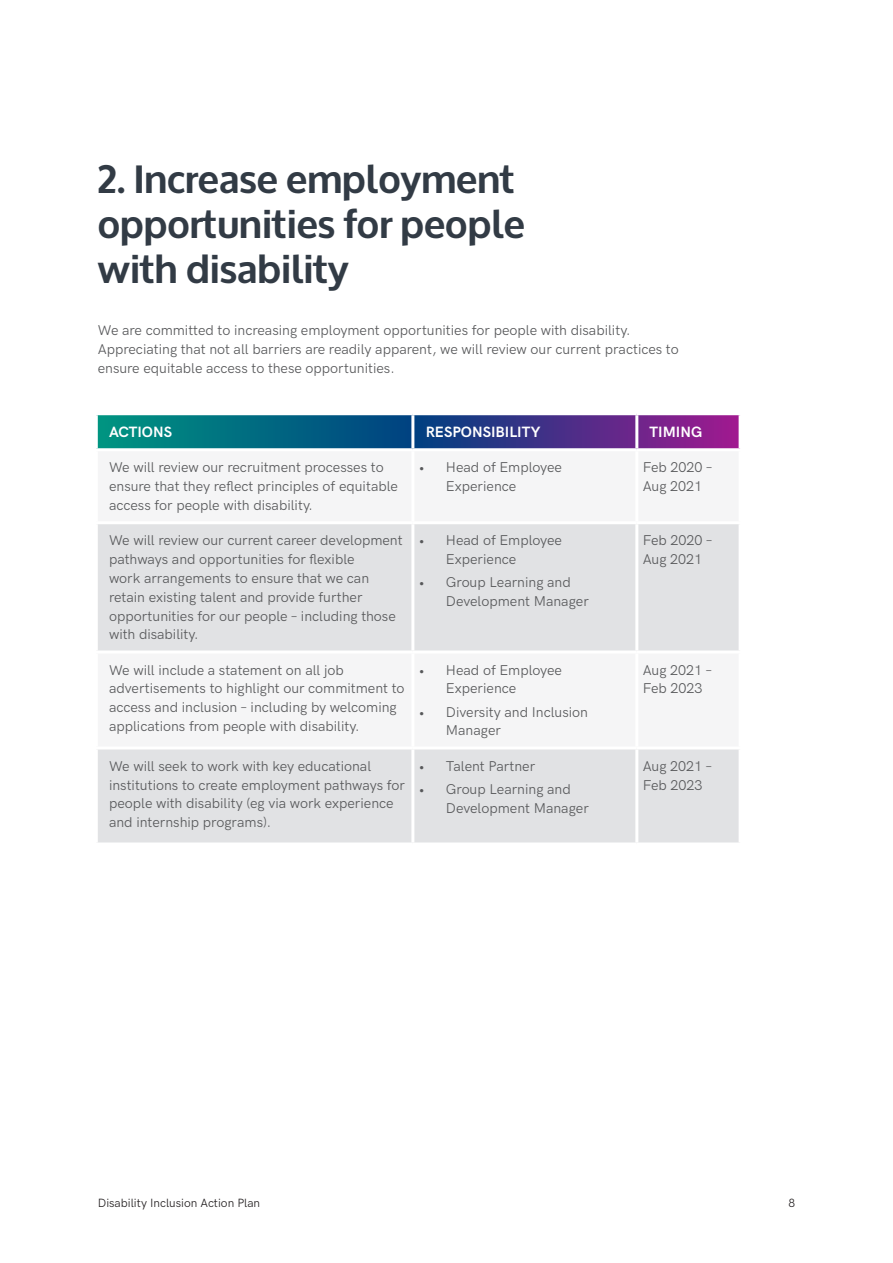
<style>
.page{position:relative;width:893px;height:1263px;background:#fff}
.page>*{position:absolute;margin:0;border:0;box-sizing:border-box;transform-origin:0 0}
.Heading2{font:700 39px/45px "Oxygen";color:#323b45}
.Body{font:700 15px "HK Grotesk";color:#fff}
.Body-2{font:14.25px/18.8px "HK Grotesk";color:#57585a}
.t1{font:12px "HK Grotesk";color:#231f20}
</style>
<div class="page">
<svg style="left:98px;top:415px;width:641px;height:33px;background:#294d85"></svg>
<svg style="left:98px;top:524px;width:641px;height:318px;fill:#e1e2e4"></svg>
<hr style="left:411px;top:415px;width:3px;height:33px;background:#fff">
<hr style="left:635px;top:415px;width:3px;height:33px;background:#fff">
<hr style="left:411px;top:524px;width:3px;height:126px;background:#fff">
<hr style="left:635px;top:524px;width:3px;height:126px;background:#fff">
<hr style="left:95px;top:650px;width:318px;height:3px;background:#fff">
<hr style="left:413px;top:650px;width:224px;height:3px;background:#fff">
<hr style="left:411px;top:653px;width:3px;height:93px;background:#fff">
<hr style="left:637px;top:650px;width:105px;height:3px;background:#fff">
<hr style="left:635px;top:653px;width:3px;height:93px;background:#fff">
<hr style="left:95px;top:746px;width:318px;height:3px;background:#fff">
<hr style="left:413px;top:746px;width:224px;height:3px;background:#fff">
<hr style="left:411px;top:749px;width:3px;height:93px;background:#fff">
<hr style="left:637px;top:746px;width:105px;height:3px;background:#fff">
<hr style="left:635px;top:749px;width:3px;height:93px;background:#fff">
<p class="Heading2" style="left:98px;top:158px;width:429px">2. Increase employment opportunities for people with disability</p>
<p class="Body-2" style="left:98px;top:320px;width:582px">We are committed to increasing employment opportunities for people with disability.<br>Appreciating that not all barriers are readily apparent, we will review our current practices to ensure equitable access to these opportunities.</p>
<p class="Body" style="left:109px;top:421px;width:65px">ACTIONS</p>
<p class="Body" style="left:426px;top:421px;width:116px">RESPONSIBILITY</p>
<p class="Body" style="left:650px;top:421px;width:54px">TIMING</p>
<p class="Body-2" style="left:109px;top:457px;width:290px">We will review our recruitment processes to ensure that they reflect principles of equitable access for people with disability.</p>
<p class="Body-2" style="left:446px;top:457px;width:118px;text-indent:-27px">• Head of Employee<br>Experience</p>
<p class="Body-2" style="left:643px;top:457px;width:71px">Feb 2020 –<br>Aug 2021</p>
<p class="Body-2" style="left:109px;top:530px;width:295px">We will review our current career development pathways and opportunities for flexible<br>work arrangements to ensure that we can retain existing talent and provide further opportunities for our people – including those with disability.</p>
<p class="Body-2" style="left:446px;top:530px;width:118px;text-indent:-27px">• Head of Employee<br>Experience</p>
<p class="Body-2" style="left:643px;top:530px;width:71px">Feb 2020 –<br>Aug 2021</p>
<p class="Body-2" style="left:446px;top:572px;width:145px;text-indent:-27px">• Group Learning and<br>Development Manager</p>
<p class="Body-2" style="left:109px;top:659px;width:297px">We will include a statement on all job advertisements to highlight our commitment to access and inclusion – including by welcoming applications from people with disability.</p>
<p class="Body-2" style="left:446px;top:659px;width:118px;text-indent:-27px">• Head of Employee<br>Experience</p>
<p class="Body-2" style="left:446px;top:701px;width:144px;text-indent:-27px">• Diversity and Inclusion<br>Manager</p>
<p class="Body-2" style="left:109px;top:755px;width:297px">We will seek to work with key educational institutions to create employment pathways for people with disability (eg via work experience and internship programs).</p>
<p class="Body-2" style="left:419px;top:755px;width:118px">• Talent Partner</p>
<p class="Body-2" style="left:446px;top:778px;width:145px;text-indent:-27px">• Group Learning and<br>Development Manager</p>
<p class="Body-2" style="left:643px;top:659px;width:71px">Aug 2021 –<br>Feb 2023</p>
<p class="Body-2" style="left:643px;top:755px;width:71px">Aug 2021 –<br>Feb 2023</p>
<p class="t1" style="left:98px;top:1193px;width:164px">Disability Inclusion Action Plan</p>
<p class="t1" style="left:788px;top:1193px;width:8px">8</p>
</div>
